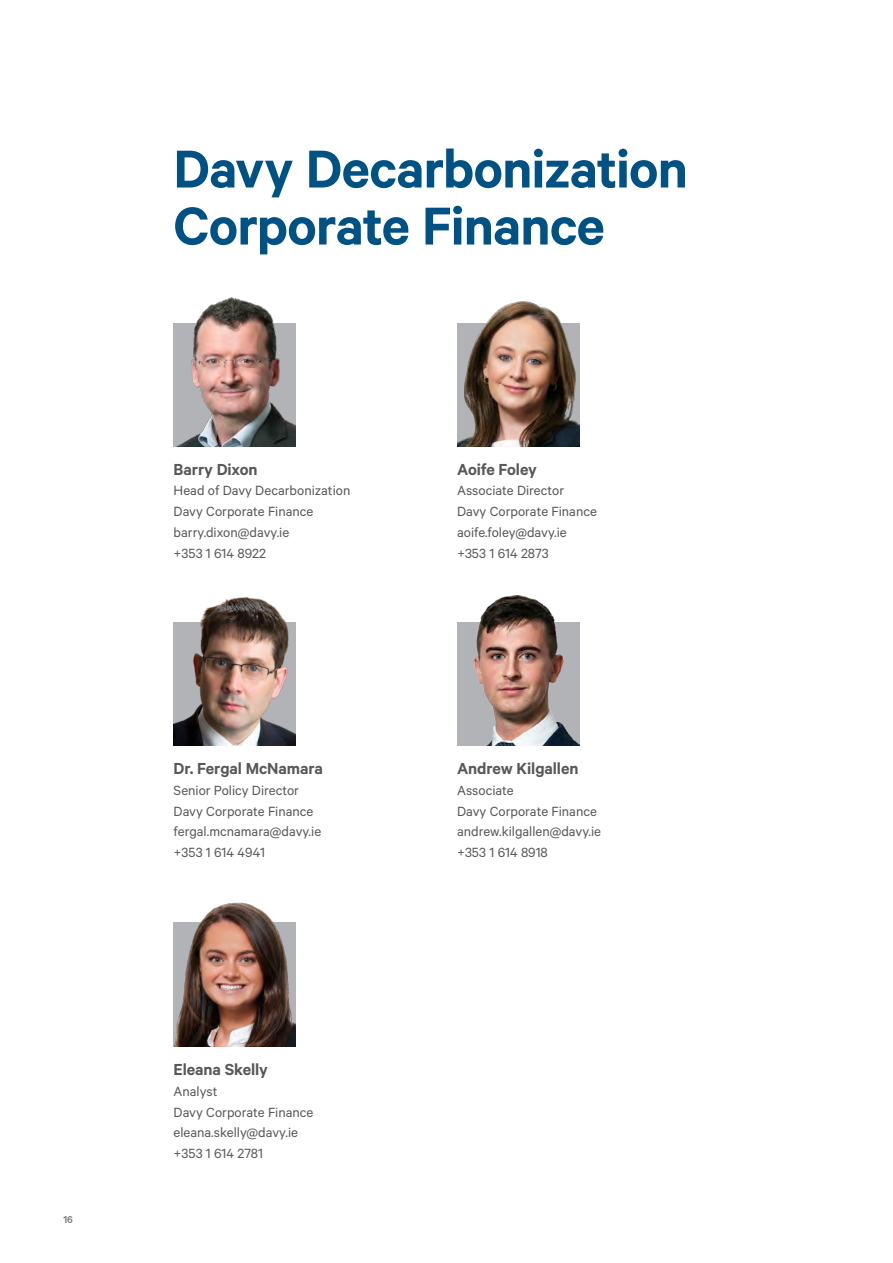
<style>
.page{position:relative;width:893px;height:1263px;background:#fff}
.page>*{position:absolute;margin:0;border:0;box-sizing:border-box;transform-origin:0 0}
.t1{font:600 60px/57px "Calibre";letter-spacing:-.015em;color:#005284}
.t2{font:600 18px "Calibre";letter-spacing:-.005em;color:#57585a}
.t3{font:15px/20.7px "Calibre";color:#57585a}
.t4{font:600 11.25px "Calibre";color:#808285}
</style>
<div class="page">
<img style="left:174px;top:297px;width:122px;height:150px">
<img style="left:174px;top:902px;width:122px;height:144px">
<img style="left:457px;top:301px;width:122px;height:146px">
<img style="left:457px;top:595px;width:122px;height:151px">
<img style="left:174px;top:597px;width:122px;height:148px">
<p class="t4" style="left:63px;top:1212px;width:11px">16</p>
<h1 class="t1" style="left:173px;top:139px;width:516px">Davy Decarbonization<br>Corporate Finance</h1>
<p class="t2" style="left:174px;top:458px;width:86px">Barry Dixon</p>
<p class="t3" style="left:174px;top:480px;width:178px">Head of Davy Decarbonization<br>Davy Corporate Finance barry.dixon@davy.ie<br>+353 1 614 8922</p>
<p class="t2" style="left:174px;top:758px;width:151px">Dr. Fergal McNamara</p>
<p class="t3" style="left:174px;top:779px;width:149px">Senior Policy Director<br>Davy Corporate Finance fergal.mcnamara@davy.ie +353 1 614 4941</p>
<p class="t2" style="left:174px;top:1059px;width:96px">Eleana Skelly</p>
<p class="t3" style="left:174px;top:1080px;width:141px">Analyst<br>Davy Corporate Finance eleana.skelly@davy.ie +353 1 614 2781</p>
<p class="t2" style="left:457px;top:458px;width:81px">Aoife Foley</p>
<p class="t3" style="left:457px;top:480px;width:141px">Associate Director<br>Davy Corporate Finance aoife.foley@davy.ie +353 1 614 2873</p>
<p class="t2" style="left:457px;top:758px;width:123px">Andrew Kilgallen</p>
<p class="t3" style="left:457px;top:779px;width:145px">Associate<br>Davy Corporate Finance andrew.kilgallen@davy.ie +353 1 614 8918</p>
</div>
